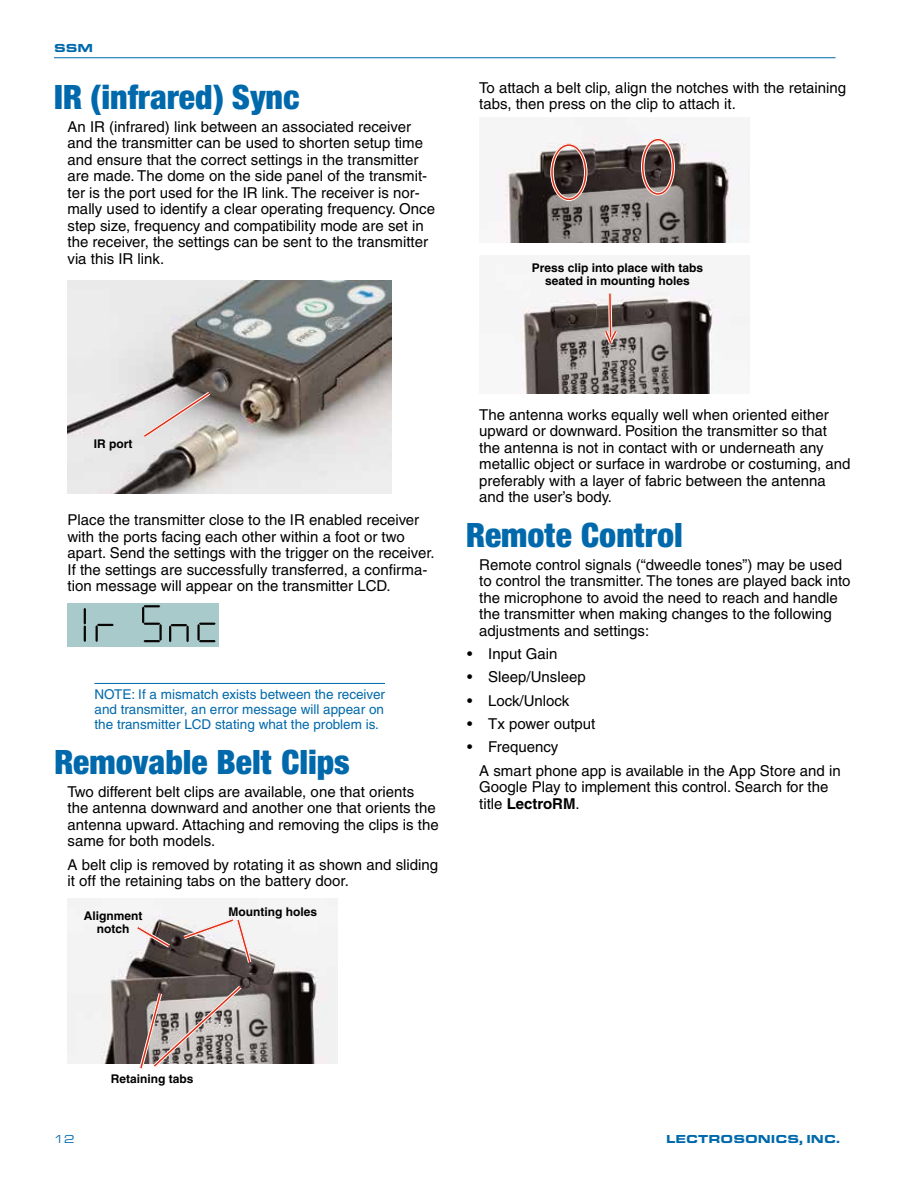
<style>
.page{position:relative;width:918px;height:1188px;background:#fff}
.page>*{position:absolute;margin:0;border:0;box-sizing:border-box;transform-origin:0 0}
.t1{font:900 condensed 36px "Sans";color:#0069ac}
.t2{font:15px/16.5px "Helvetica";color:#000}
.t3{font:13.5px/15px "Helvetica";color:#0069ac;text-align:justify}
.t4{font:700 12px/13.5px "Helvetica";color:#000;text-align:center}
.t5{font:900 12px "Eurostile Extended";color:#0069ac}
.t6{font:12px "Eurostile Extended";color:#0069ac}
.s1{font-weight:700}
</style>
<div class="page">
<hr style="left:54px;top:57px;width:782px;height:1px;background:#0069ac">
<hr style="left:94px;top:683px;width:291px;height:1px;background:#0069ac">
<img style="left:68px;top:281px;width:324px;height:213px">
<svg style="left:140px;top:389px;width:73px;height:51px;background:#cac2c0"></svg>
<div style="left:68px;top:603px;width:151px;height:43px;background:#a9caca"></div>
<svg style="left:84px;top:608px;width:2px;height:34px"></svg>
<svg style="left:96px;top:624px;width:18px;height:18px"></svg>
<svg style="left:169px;top:624px;width:20px;height:18px"></svg>
<svg style="left:142px;top:605px;width:20px;height:37px"></svg>
<svg style="left:197px;top:623px;width:19px;height:19px"></svg>
<img style="left:68px;top:899px;width:269px;height:164px">
<svg style="left:137px;top:983px;width:108px;height:86px;background:#9e9390"></svg>
<svg style="left:134px;top:924px;width:39px;height:26px"></svg>
<svg style="left:180px;top:916px;width:73px;height:50px"></svg>
<img style="left:495px;top:118px;width:254px;height:125px">
<div style="left:551px;top:144px;width:36px;height:57px;border:3px solid #df2e16;border-radius:50%"></div>
<div style="left:551px;top:144px;width:36px;height:57px;border:1px solid #fff;border-radius:50%"></div>
<div style="left:553px;top:146px;width:32px;height:52px;border:1px solid #fff;border-radius:50%"></div>
<div style="left:641px;top:138px;width:34px;height:57px;border:3px solid #df2e16;border-radius:50%"></div>
<div style="left:641px;top:138px;width:34px;height:57px;border:1px solid #fff;border-radius:50%"></div>
<div style="left:644px;top:141px;width:28px;height:52px;border:1px solid #fff;border-radius:50%"></div>
<img style="left:513px;top:288px;width:236px;height:105px">
<svg style="left:602px;top:291px;width:18px;height:55px"></svg>
<p class="t5" style="left:54px;top:41px;width:41px">SSM</p>
<h1 class="t1" style="left:54px;top:75px;width:247px">IR (infrared) Sync</h1>
<p class="t2" style="left:68px;top:118px;width:369px">An IR (infrared) link between an associated receiver and the transmitter can be used to shorten setup time and ensure that the correct settings in the transmitter are made. The dome on the side panel of the transmit&shy;ter is the port used for the IR link. The receiver is nor&shy;mally used to identify a clear operating frequency. Once step size, frequency and compatibility mode are set in the receiver, the settings can be sent to the transmitter via this IR link.</p>
<p class="t2" style="left:479px;top:79px;width:369px">To attach a belt clip, align the notches with the retaining tabs, then press on the clip to attach it.</p>
<p class="t4" style="left:532px;top:261px;width:173px">Press clip into place with tabs seated in mounting holes</p>
<p class="t4" style="left:94px;top:437px;width:40px">IR port</p>
<p class="t2" style="left:68px;top:512px;width:369px">Place the transmitter close to the IR enabled receiver with the ports facing each other within a foot or two apart. Send the settings with the trigger on the receiver.<br>If the settings are successfully transferred, a confirma&shy;tion message will appear on the transmitter LCD.</p>
<p class="t3" style="left:94px;top:687px;width:292px">NOTE: If a mismatch exists between the receiver and transmitter, an error message will appear on the transmitter LCD stating what the problem is.</p>
<h1 class="t1" style="left:54px;top:740px;width:297px">Removable Belt Clips</h1>
<p class="t2" style="left:68px;top:783px;width:373px">Two different belt clips are available, one that orients the antenna downward and another one that orients the antenna upward. Attaching and removing the clips is the same for both models.</p>
<p class="t2" style="left:68px;top:856px;width:372px">A belt clip is removed by rotating it as shown and sliding it off the retaining tabs on the battery door.</p>
<p class="t4" style="left:84px;top:909px;width:60px">Alignment notch</p>
<p class="t4" style="left:228px;top:905px;width:90px">Mounting holes</p>
<p class="t2" style="left:479px;top:406px;width:373px">The antenna works equally well when oriented either upward or downward. Position the transmitter so that the antenna is not in contact with or underneath any metallic object or surface in wardrobe or costuming, and preferably with a layer of fabric between the antenna and the user’s body.</p>
<h1 class="t1" style="left:466px;top:513px;width:219px">Remote Control</h1>
<p class="t2" style="left:479px;top:556px;width:373px">Remote control signals (“dweedle tones”) may be used to control the transmitter. The tones are played back into the microphone to avoid the need to reach and handle the transmitter when making changes to the following adjustments and settings:</p>
<p class="t2" style="left:467px;top:646px;width:92px">• Input Gain</p>
<p class="t2" style="left:467px;top:669px;width:120px">• Sleep/Unsleep</p>
<p class="t2" style="left:467px;top:692px;width:104px">• Lock/Unlock</p>
<p class="t2" style="left:467px;top:716px;width:130px">• Tx power output</p>
<p class="t2" style="left:479px;top:736px;width:363px;line-height:23.2px;text-indent:-12px">• Frequency<br>A smart phone app is available in the App Store and in</p>
<p class="t2" style="left:479px;top:779px;width:351px">Google Play to implement this control. Search for the title <span class="s1">LectroRM</span>.</p>
<p class="t4" style="left:111px;top:1072px;width:84px">Retaining tabs</p>
<p class="t6" style="left:54px;top:1133px;width:22px">12</p>
<p class="t5" style="left:666px;top:1132px;width:175px">LECTROSONICS, INC.</p>
</div>
